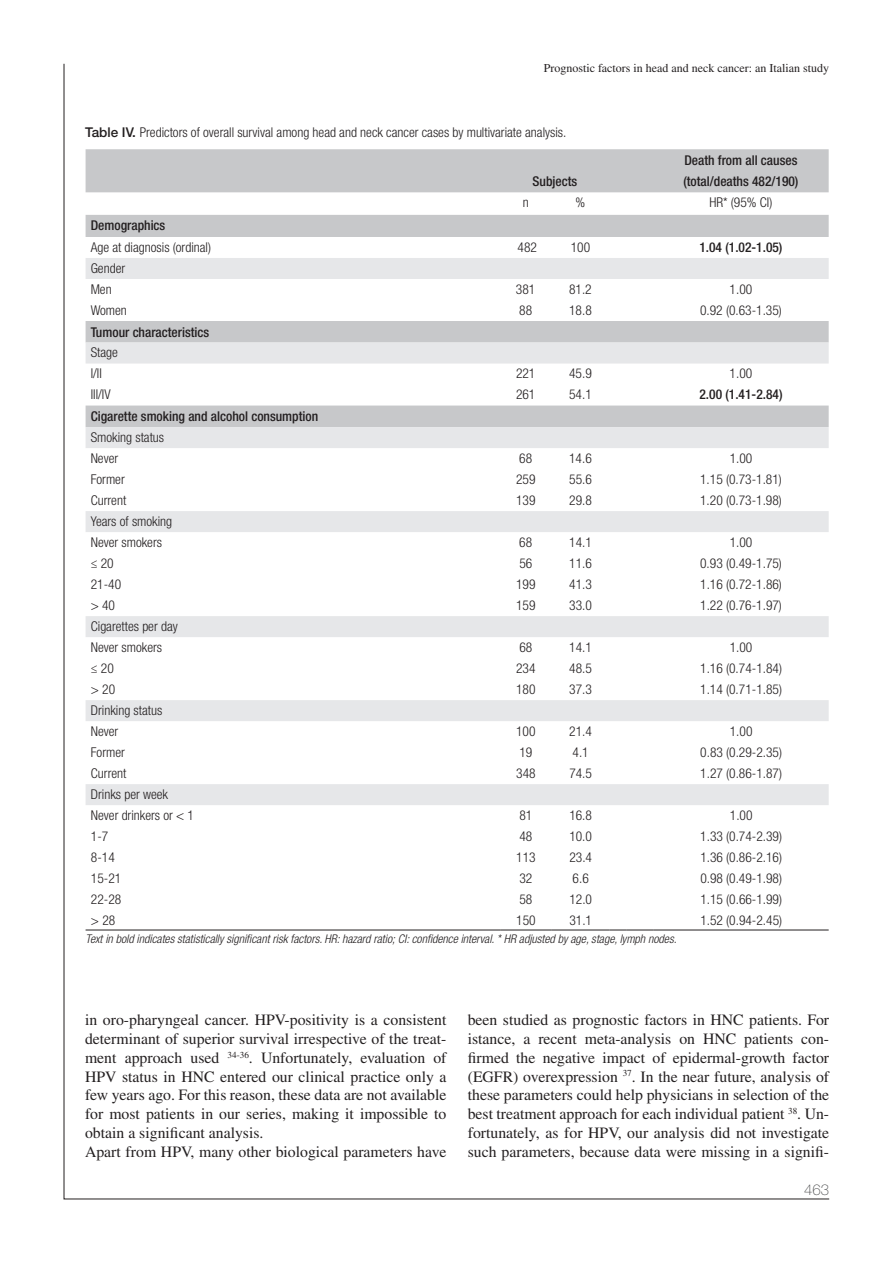
<style>
.page{position:relative;width:893px;height:1263px;background:#fff}
.page>*{position:absolute;margin:0;border:0;box-sizing:border-box;transform-origin:0 0}
.t1{font:15.75px/18.8px "Times LT Std";color:#231f20}
.t2{font:100 15px "Helvetica Neue LT Std";color:#4b4c4d}
.t3{font:300 condensed 13.5px/21px "Helvetica Neue LT Std";color:#231f20}
.t4{font:500 condensed 13.5px "Helvetica Neue LT Std";color:#231f20}
.t5{font:italic 300 condensed 12px "Helvetica Neue LT Std";color:#231f20}
.t6{font:12px "Times LT Std";color:#231f20}
.s1{font-weight:500;font-stretch:normal}
</style>
<div class="page">
<svg style="left:86px;top:149px;width:743px;height:88px;fill:#c7c8ca"></svg>
<svg style="left:86px;top:258px;width:743px;height:547px"></svg>
<hr style="left:86px;top:930px;width:414px;height:1px;background:#231f20">
<hr style="left:500px;top:930px;width:51px;height:1px;background:#231f20">
<hr style="left:551px;top:930px;width:59px;height:1px;background:#231f20">
<svg style="left:610px;top:930px;width:43px;height:1px"></svg>
<hr style="left:653px;top:930px;width:176px;height:1px;background:#231f20">
<p class="t6" style="left:544px;top:61px;width:287px">Prognostic factors in head and neck cancer: an Italian study</p>
<p class="t3" style="left:85px;top:122px;width:483px"><span class="s1">Table IV.</span> Predictors of overall survival among head and neck cancer cases by multivariate analysis.</p>
<p class="t4" style="left:684px;top:152px;width:114px">Death from all causes</p>
<p class="t4" style="left:533px;top:174px;width:46px">Subjects</p>
<p class="t4" style="left:683px;top:174px;width:117px">(total/deaths 482/190)</p>
<p class="t3" style="left:523px;top:192px;width:7px">n</p>
<p class="t3" style="left:576px;top:192px;width:11px">%</p>
<p class="t3" style="left:709px;top:192px;width:64px">HR* (95% CI)</p>
<p class="t4" style="left:91px;top:218px;width:76px">Demographics</p>
<p class="t3" style="left:91px;top:236px;width:122px">Age at diagnosis (ordinal)</p>
<p class="t3" style="left:518px;top:236px;width:21px">482</p>
<p class="t3" style="left:571px;top:236px;width:21px">100</p>
<p class="t4" style="left:699px;top:239px;width:85px">1.04 (1.02-1.05)</p>
<p class="t3" style="left:91px;top:257px;width:36px">Gender<br>Men</p>
<p class="t3" style="left:516px;top:278px;width:21px">381</p>
<p class="t3" style="left:569px;top:278px;width:24px">81.2</p>
<p class="t3" style="left:730px;top:278px;width:24px">1.00</p>
<p class="t3" style="left:91px;top:299px;width:38px">Women</p>
<p class="t3" style="left:519px;top:299px;width:14px">88</p>
<p class="t3" style="left:569px;top:299px;width:24px">18.8</p>
<p class="t3" style="left:700px;top:299px;width:83px">0.92 (0.63-1.35)</p>
<p class="t4" style="left:91px;top:324px;width:120px">Tumour characteristics</p>
<p class="t3" style="left:91px;top:342px;width:29px">Stage<br>I/II</p>
<p class="t3" style="left:516px;top:363px;width:21px">221</p>
<p class="t3" style="left:569px;top:363px;width:24px">45.9</p>
<p class="t3" style="left:730px;top:363px;width:24px">1.00</p>
<p class="t3" style="left:91px;top:384px;width:21px">III/IV</p>
<p class="t3" style="left:516px;top:384px;width:21px">261</p>
<p class="t3" style="left:569px;top:384px;width:24px">54.1</p>
<p class="t4" style="left:699px;top:386px;width:85px">2.00 (1.41-2.84)</p>
<p class="t4" style="left:91px;top:408px;width:229px">Cigarette smoking and alcohol consumption</p>
<p class="t3" style="left:91px;top:426px;width:75px">Smoking status<br>Never</p>
<p class="t3" style="left:519px;top:447px;width:14px">68</p>
<p class="t3" style="left:569px;top:447px;width:24px">14.6</p>
<p class="t3" style="left:730px;top:447px;width:24px">1.00</p>
<p class="t3" style="left:91px;top:468px;width:36px">Former</p>
<p class="t3" style="left:516px;top:468px;width:21px">259</p>
<p class="t3" style="left:569px;top:468px;width:24px">55.6</p>
<p class="t3" style="left:700px;top:468px;width:83px">1.15 (0.73-1.81)</p>
<p class="t3" style="left:91px;top:489px;width:37px">Current</p>
<p class="t3" style="left:516px;top:489px;width:21px">139</p>
<p class="t3" style="left:569px;top:489px;width:24px">29.8</p>
<p class="t3" style="left:700px;top:489px;width:83px">1.20 (0.73-1.98)</p>
<p class="t3" style="left:91px;top:510px;width:83px">Years of smoking<br>Never smokers</p>
<p class="t3" style="left:519px;top:531px;width:14px">68</p>
<p class="t3" style="left:569px;top:531px;width:24px">14.1</p>
<p class="t3" style="left:730px;top:531px;width:24px">1.00</p>
<p class="t3" style="left:91px;top:552px;width:24px">≤ 20</p>
<p class="t3" style="left:519px;top:552px;width:14px">56</p>
<p class="t3" style="left:569px;top:552px;width:24px">11.6</p>
<p class="t3" style="left:700px;top:552px;width:83px">0.93 (0.49-1.75)</p>
<p class="t3" style="left:91px;top:574px;width:32px">21-40</p>
<p class="t3" style="left:516px;top:574px;width:21px">199</p>
<p class="t3" style="left:569px;top:574px;width:24px">41.3</p>
<p class="t3" style="left:700px;top:574px;width:83px">1.16 (0.72-1.86)</p>
<p class="t3" style="left:91px;top:595px;width:26px">&gt; 40</p>
<p class="t3" style="left:516px;top:595px;width:21px">159</p>
<p class="t3" style="left:569px;top:595px;width:24px">33.0</p>
<p class="t3" style="left:700px;top:595px;width:83px">1.22 (0.76-1.97)</p>
<p class="t3" style="left:91px;top:616px;width:88px">Cigarettes per day<br>Never smokers</p>
<p class="t3" style="left:519px;top:637px;width:14px">68</p>
<p class="t3" style="left:569px;top:637px;width:24px">14.1</p>
<p class="t3" style="left:730px;top:637px;width:24px">1.00</p>
<p class="t3" style="left:91px;top:658px;width:24px">≤ 20</p>
<p class="t3" style="left:516px;top:658px;width:21px">234</p>
<p class="t3" style="left:569px;top:658px;width:24px">48.5</p>
<p class="t3" style="left:700px;top:658px;width:83px">1.16 (0.74-1.84)</p>
<p class="t3" style="left:91px;top:679px;width:26px">&gt; 20</p>
<p class="t3" style="left:516px;top:679px;width:21px">180</p>
<p class="t3" style="left:569px;top:679px;width:24px">37.3</p>
<p class="t3" style="left:700px;top:679px;width:83px">1.14 (0.71-1.85)</p>
<p class="t3" style="left:91px;top:700px;width:73px">Drinking status<br>Never</p>
<p class="t3" style="left:516px;top:721px;width:21px">100</p>
<p class="t3" style="left:569px;top:721px;width:24px">21.4</p>
<p class="t3" style="left:730px;top:721px;width:24px">1.00</p>
<p class="t3" style="left:91px;top:742px;width:36px">Former</p>
<p class="t3" style="left:519px;top:742px;width:14px">19</p>
<p class="t3" style="left:573px;top:742px;width:18px">4.1</p>
<p class="t3" style="left:700px;top:742px;width:83px">0.83 (0.29-2.35)</p>
<p class="t3" style="left:91px;top:763px;width:37px">Current</p>
<p class="t3" style="left:516px;top:763px;width:21px">348</p>
<p class="t3" style="left:569px;top:763px;width:24px">74.5</p>
<p class="t3" style="left:700px;top:763px;width:83px">1.27 (0.86-1.87)</p>
<p class="t3" style="left:91px;top:784px;width:105px">Drinks per week<br>Never drinkers or &lt; 1</p>
<p class="t3" style="left:519px;top:805px;width:14px">81</p>
<p class="t3" style="left:569px;top:805px;width:24px">16.8</p>
<p class="t3" style="left:730px;top:805px;width:24px">1.00</p>
<p class="t3" style="left:91px;top:826px;width:19px">1-7</p>
<p class="t3" style="left:519px;top:826px;width:14px">48</p>
<p class="t3" style="left:569px;top:826px;width:24px">10.0</p>
<p class="t3" style="left:700px;top:826px;width:83px">1.33 (0.74-2.39)</p>
<p class="t3" style="left:91px;top:847px;width:25px">8-14</p>
<p class="t3" style="left:516px;top:847px;width:21px">113</p>
<p class="t3" style="left:569px;top:847px;width:24px">23.4</p>
<p class="t3" style="left:700px;top:847px;width:83px">1.36 (0.86-2.16)</p>
<p class="t3" style="left:91px;top:868px;width:32px">15-21</p>
<p class="t3" style="left:519px;top:868px;width:14px">32</p>
<p class="t3" style="left:573px;top:868px;width:18px">6.6</p>
<p class="t3" style="left:700px;top:868px;width:83px">0.98 (0.49-1.98)</p>
<p class="t3" style="left:91px;top:889px;width:32px">22-28</p>
<p class="t3" style="left:519px;top:889px;width:14px">58</p>
<p class="t3" style="left:569px;top:889px;width:24px">12.0</p>
<p class="t3" style="left:700px;top:889px;width:83px">1.15 (0.66-1.99)</p>
<p class="t3" style="left:91px;top:910px;width:26px">&gt; 28</p>
<p class="t3" style="left:516px;top:910px;width:21px">150</p>
<p class="t3" style="left:569px;top:910px;width:24px">31.1</p>
<p class="t3" style="left:700px;top:910px;width:83px">1.52 (0.94-2.45)</p>
<p class="t5" style="left:86px;top:932px;width:592px">Text in bold indicates statistically significant risk factors. HR: hazard ratio; CI: confidence interval. * HR adjusted by age, stage, lymph nodes.</p>
<p class="t1" style="left:85px;top:1011px;width:363px">in oro-pharyngeal cancer. HPV-positivity is a consistent determinant of superior survival irrespective of the treat&shy;ment approach used <sup>34-36</sup>. Unfortunately, evaluation of HPV status in HNC entered our clinical practice only a few years ago. For this reason, these data are not available for most patients in our series, making it impossible to obtain a significant analysis.<br>Apart from HPV, many other biological parameters have</p>
<p class="t1" style="left:468px;top:1011px;width:363px;text-align:justify">been studied as prognostic factors in HNC patients. For istance, a recent meta-analysis on HNC patients con&shy;firmed the negative impact of epidermal-growth factor (EGFR) overexpression <sup>37</sup>. In the near future, analysis of these parameters could help physicians in selection of the best treatment approach for each individual patient <sup>38</sup>. Un&shy;fortunately, as for HPV, our analysis did not investigate such parameters, because data were missing in a signifi-</p>
<p class="t2" style="left:804px;top:1181px;width:27px">463</p>
</div>
